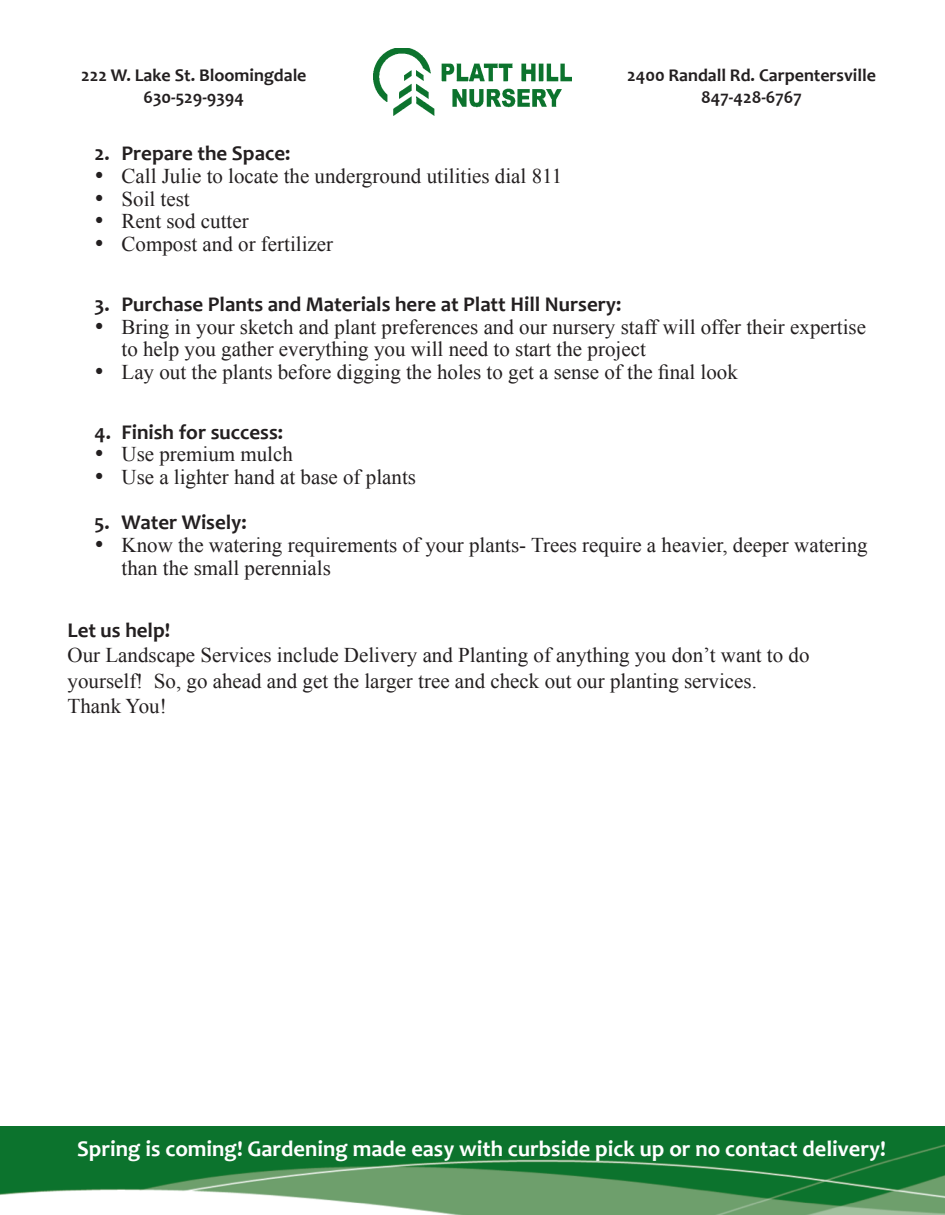
<style>
.page{position:relative;width:945px;height:1215px;background:#fff}
.page>*{position:absolute;margin:0;border:0;box-sizing:border-box;transform-origin:0 0}
.t1{font:700 22.5px "Candara";color:#fff}
.t2{font:21px/22.6px "Times New Roman";color:#231f20}
.t3{font:700 21px "Candara";color:#231f20}
.t4{font:700 18px/21.6px "Candara";color:#231f20;text-align:center}
</style>
<div class="page">
<img style="left:373px;top:48px;width:199px;height:67px">
<img style="left:0;top:1126px;width:945px;height:1px">
<img style="left:0;top:1127px;width:945px;height:88px">
<p class="t4" style="left:81px;top:64px;width:227px">222 W. Lake St. Bloomingdale<br>630-529-9394</p>
<p class="t4" style="left:627px;top:64px;width:250px">2400 Randall Rd. Carpentersville<br>847-428-6767</p>
<p class="t3" style="left:94px;top:140px;width:197px">2. Prepare the Space:</p>
<p class="t2" style="left:94px;top:164px;width:469px">• Call Julie to locate the underground utilities dial 811</p>
<p class="t2" style="left:94px;top:187px;width:97px">• Soil test</p>
<p class="t2" style="left:94px;top:210px;width:156px">• Rent sod cutter</p>
<p class="t2" style="left:94px;top:232px;width:240px">• Compost and or fertilizer</p>
<p class="t3" style="left:94px;top:291px;width:528px">3. Purchase Plants and Materials here at Platt Hill Nursery:</p>
<p class="t2" style="left:122px;top:315px;width:746px;text-indent:-27px">• Bring in your sketch and plant preferences and our nursery staff will offer their expertise to help you gather everything you will need to start the project</p>
<p class="t2" style="left:94px;top:360px;width:645px">• Lay out the plants before digging the holes to get a sense of the final look</p>
<p class="t3" style="left:94px;top:419px;width:190px">4. Finish for success:</p>
<p class="t2" style="left:94px;top:443px;width:200px">• Use premium mulch</p>
<p class="t2" style="left:94px;top:465px;width:323px">• Use a lighter hand at base of plants</p>
<p class="t3" style="left:94px;top:509px;width:154px">5. Water Wisely:</p>
<p class="t2" style="left:122px;top:533px;width:748px;text-indent:-27px">• Know the watering requirements of your plants- Trees require a heavier, deeper watering than the small perennials</p>
<p class="t3" style="left:68px;top:617px;width:104px">Let us help!</p>
<p class="t2" style="left:68px;top:642px;width:744px;line-height:25.2px">Our Landscape Services include Delivery and Planting of anything you don’t want to do yourself! So, go ahead and get the larger tree and check out our planting services.<br>Thank You!</p>
<p class="t1" style="left:77px;top:1135px;width:810px">Spring is coming! Gardening made easy with curbside pick up or no contact delivery!</p>
</div>
